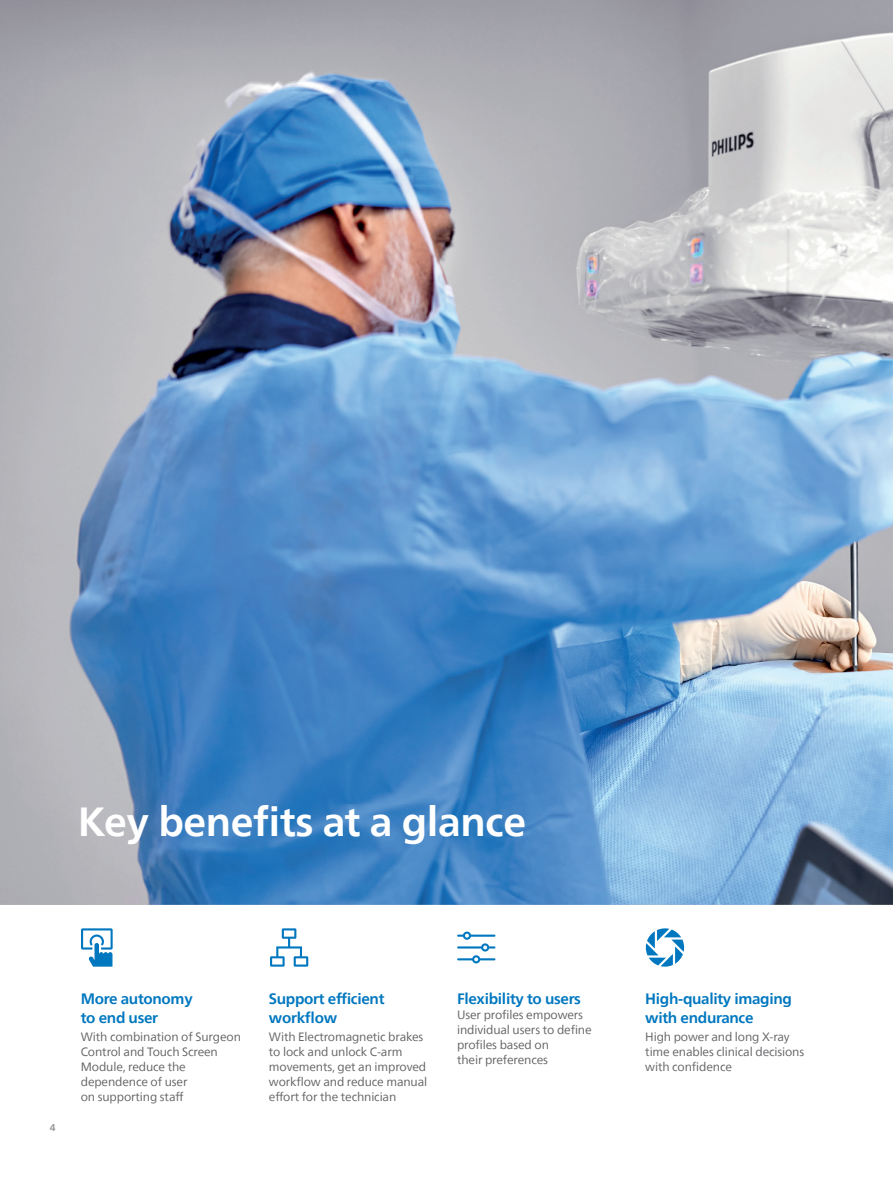
<style>
.page{position:relative;width:893px;height:1187px;background:#fff}
.page>*{position:absolute;margin:0;border:0;box-sizing:border-box;transform-origin:0 0}
.t1{font:700 40.5px "Neue Frutiger World";letter-spacing:-.01em;color:#fff}
.t2{font:700 15px/19.5px "Neue Frutiger World";letter-spacing:-.02em;color:#0077bf}
.t3{font:12px/15px "Neue Frutiger World";letter-spacing:-.01em;color:#636366}
.t4{font:700 9.75px "Neue Frutiger World";color:#939598}
</style>
<div class="page">
<img style="left:0;top:0;width:893px;height:904px">
<img style="left:81px;top:804px;width:444px;height:40px">
<svg style="left:81px;top:928px;width:32px;height:38px"></svg>
<svg style="left:270px;top:928px;width:38px;height:38px"></svg>
<svg style="left:457px;top:931px;width:38px;height:32px"></svg>
<svg style="left:646px;top:928px;width:38px;height:38px"></svg>
<h1 class="t1" style="left:78px;top:785px;width:450px">Key benefits at a glance</h1>
<p class="t4" style="left:50px;top:1119px;width:7px">4</p>
<p class="t2" style="left:81px;top:988px;width:113px">More autonomy to end user</p>
<p class="t3" style="left:81px;top:1029px;width:162px">With combination of Surgeon<br>Control and Touch Screen<br>Module, reduce the dependence of user<br>on supporting staff</p>
<p class="t2" style="left:269px;top:988px;width:117px">Support efficient workflow</p>
<p class="t3" style="left:269px;top:1029px;width:160px">With Electromagnetic brakes to lock and unlock C-arm movements, get an improved workflow and reduce manual effort for the technician</p>
<p class="t2" style="left:457px;top:988px;width:125px">Flexibility to users</p>
<p class="t3" style="left:457px;top:1007px;width:136px">User profiles empowers individual users to define profiles based on<br>their preferences</p>
<p class="t2" style="left:645px;top:988px;width:148px">High‑quality imaging with endurance</p>
<p class="t3" style="left:645px;top:1029px;width:160px">High power and long X-ray time enables clinical decisions with confidence</p>
</div>
